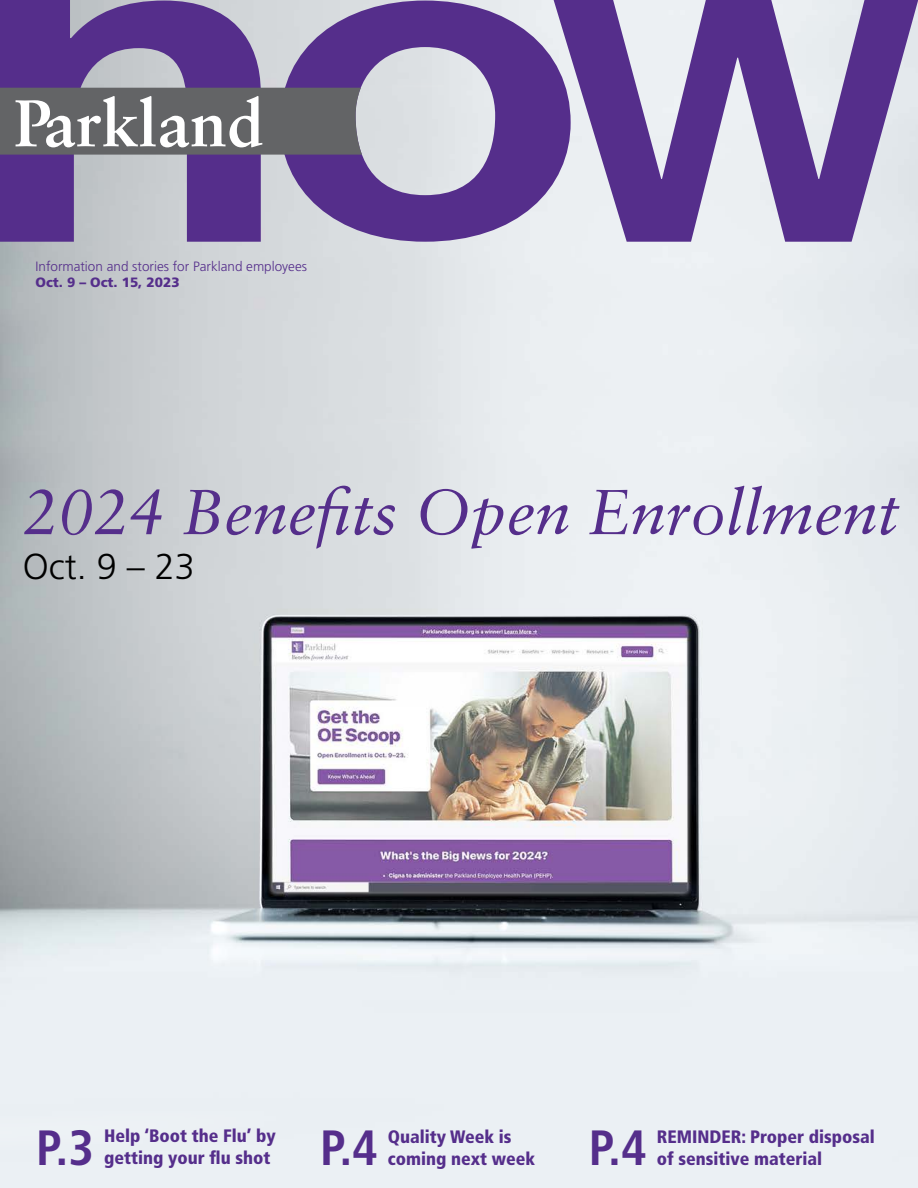
<style>
.page{position:relative;width:918px;height:1188px;background:#fff}
.page>*{position:absolute;margin:0;border:0;box-sizing:border-box;transform-origin:0 0}
.t1{font:700 66.15px "Sabon LT Std";color:#fff}
.t2{font:italic 63.6px "Sabon LT Std";color:#552e8b}
.t3{font:700 condensed 49.5px "Frutiger LT Std";color:#552e8b}
.t4{font:300 36px "Frutiger LT Std";color:#000}
.t5{font:900 condensed 18px "Frutiger LT Std";color:#552e8b}
.t6{font:300 13.5px "Frutiger LT Std";color:#552e8b}
.t7{font:900 13.5px "Frutiger LT Std";color:#552e8b}
</style>
<div class="page">
<img style="left:0;top:242px;width:918px;height:946px">
<svg style="left:0;top:0;width:918px;height:242px;background:#927eb3"></svg>
<div style="left:0;top:88px;width:362px;height:67px;background:#636466"></div>
<h1 class="t1" style="left:14px;top:82px;width:251px">Parkland</h1>
<p class="t6" style="left:36px;top:258px;width:273px">Information and stories for Parkland employees</p>
<p class="t7" style="left:36px;top:274px;width:146px">Oct. 9 – Oct. 15, 2023</p>
<h2 class="t2" style="left:23px;top:475px;width:877px">2024 Benefits Open Enrollment</h2>
<h3 class="t4" style="left:23px;top:547px;width:174px">Oct. 9 – 23</h3>
<h3 class="t3" style="left:36px;top:1118px;width:59px">P.3</h3>
<p class="t5" style="left:104px;top:1125px;width:173px">Help ‘Boot the Flu’ by</p>
<p class="t5" style="left:104px;top:1147px;width:168px">getting your flu shot</p>
<h3 class="t3" style="left:320px;top:1118px;width:59px">P.4</h3>
<p class="t5" style="left:388px;top:1126px;width:125px">Quality Week is</p>
<p class="t5" style="left:388px;top:1148px;width:149px">coming next week</p>
<h3 class="t3" style="left:589px;top:1118px;width:59px">P.4</h3>
<p class="t5" style="left:657px;top:1126px;width:220px">REMINDER: Proper disposal</p>
<p class="t5" style="left:657px;top:1148px;width:167px">of sensitive material</p>
</div>
